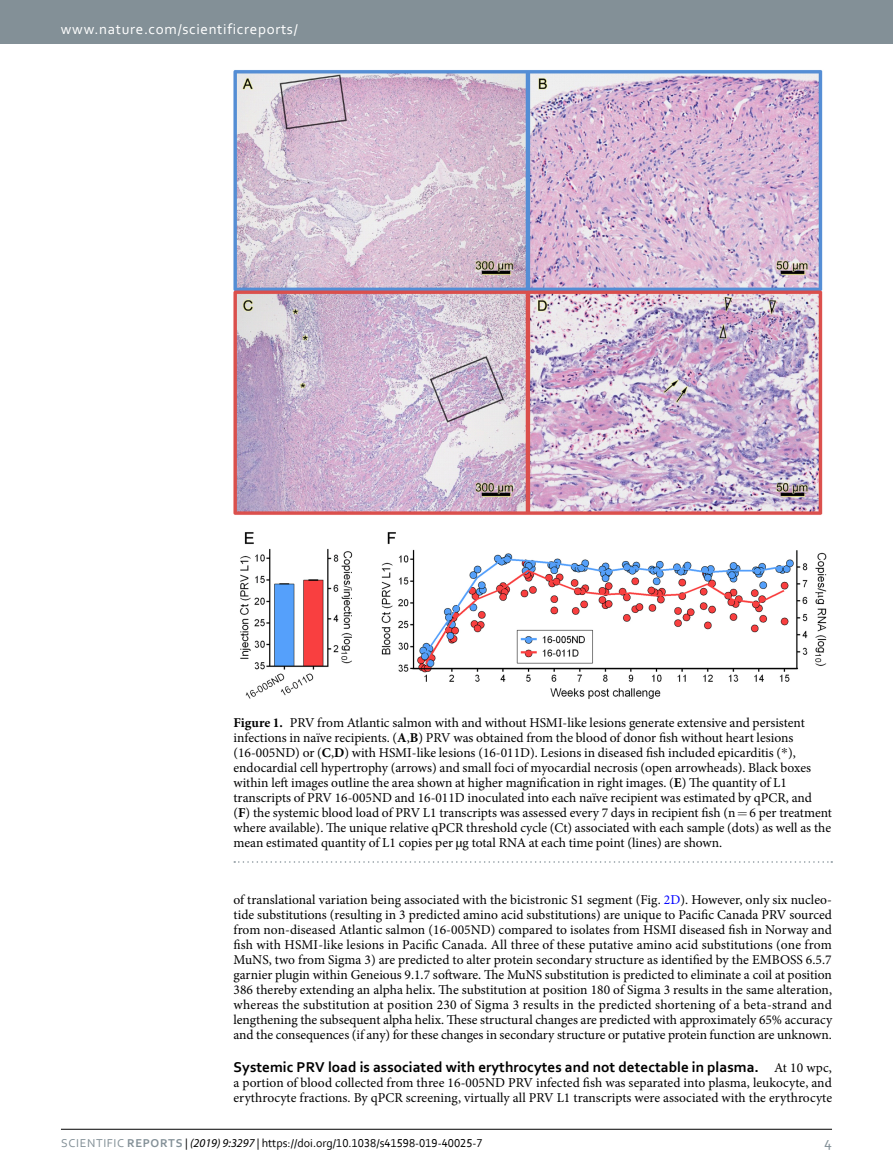
<style>
.page{position:relative;width:893px;height:1174px;background:#fff}
.page>*{position:absolute;margin:0;border:0;box-sizing:border-box;transform-origin:0 0}
.t1{font:15px "Corbel Bold 2";letter-spacing:.005em;color:#000}
.t2{font:15px "Corbel 2";letter-spacing:.045em;color:#fff}
.t3{font:15px "Corbel 2";color:#839097}
.t4{font:13.5px/15px "Minion Pro";color:#000}
.t5{font:12px "Corbel";color:#000}
.s1{font-weight:700}
.s2{font-family:"STIX General"}
.s3{color:#00f}
.s4{font-family:"Minion Pro";font-size:13.5px}
.s5{font-family:"Corbel 2";color:#839097}
.s6{font-family:"Corbel Bold 2";color:#839097}
.s7{font-family:"Corbel 2"}
.s8{font-family:"Myriad Pro";font-style:italic}
</style>
<div class="page">
<hr style="left:61px;top:1129px;width:771px;height:1px;background:#000">
<div style="left:0;top:0;width:893px;height:43px;background:#839097"></div>
<img style="left:233px;top:70px;width:594px;height:629px">
<svg style="left:234px;top:861px;width:598px;height:1px"></svg>
<p class="t2" style="left:61px;top:19px;width:238px">www.nature.com/scientificreports/</p>
<p class="t4" style="left:233px;top:715px;width:600px"><span class="s1">Figure 1.</span> PRV from Atlantic salmon with and without HSMI-like lesions generate extensive and persistent infections in naïve recipients. (<span class="s1">A</span>,<span class="s1">B</span>) PRV was obtained from the blood of donor fish without heart lesions (16-005ND) or (<span class="s1">C</span>,<span class="s1">D</span>) with HSMI-like lesions (16-011D). Lesions in diseased fish included epicarditis (<span class="s2">*</span>), endocardial cell hypertrophy (arrows) and small foci of myocardial necrosis (open arrowheads). Black boxes within left images outline the area shown at higher magnification in right images. (<span class="s1">E</span>) The quantity of L1 transcripts of PRV 16-005ND and 16-011D inoculated into each naïve recipient was estimated by qPCR, and (<span class="s1">F</span>) the systemic blood load of PRV L1 transcripts was assessed every 7 days in recipient fish (n 6 per treatment where available). The unique relative qPCR threshold cycle (Ct) associated with each sample (dots) as well as the mean estimated quantity of L1 copies per <span class="s2">µ</span>g total RNA at each time point (lines) are shown.</p>
<p class="t4" style="left:233px;top:892px;width:600px;text-align:justify">of translational variation being associated with the bicistronic S1 segment (Fig. <span class="s3">2D</span>). However, only six nucleo&shy;tide substitutions (resulting in 3 predicted amino acid substitutions) are unique to Pacific Canada PRV sourced from non-diseased Atlantic salmon (16-005ND) compared to isolates from HSMI diseased fish in Norway and fish with HSMI-like lesions in Pacific Canada. All three of these putative amino acid substitutions (one from MuNS, two from Sigma 3) are predicted to alter protein secondary structure as identified by the EMBOSS 6.5.7 garnier plugin within Geneious 9.1.7 software. The MuNS substitution is predicted to eliminate a coil at position 386 thereby extending an alpha helix. The substitution at position 180 of Sigma 3 results in the same alteration, whereas the substitution at position 230 of Sigma 3 results in the predicted shortening of a beta-strand and lengthening the subsequent alpha helix. These structural changes are predicted with approximately 65% accuracy and the consequences (if any) for these changes in secondary structure or putative protein function are unknown.</p>
<p class="t1" style="left:233px;top:1057px;width:600px">Systemic PRV load is associated with erythrocytes and not detectable in plasma. <span class="s4">At 10 wpc,</span></p>
<p class="t4" style="left:233px;top:1075px;width:600px">a portion of blood collected from three 16-005ND PRV infected fish was separated into plasma, leukocyte, and erythrocyte fractions. By qPCR screening, virtually all PRV L1 transcripts were associated with the erythrocyte</p>
<p class="t5" style="left:61px;top:1135px;width:423px"><span class="s5">Scientific</span> <span class="s6">Reports</span> <span class="s7">|</span> <span class="s8">(2019) 9:3297</span> <span class="s7">|</span> https://doi.org/10.1038/s41598-019-40025-7</p>
<p class="t3" style="left:824px;top:1132px;width:9px">4</p>
</div>
